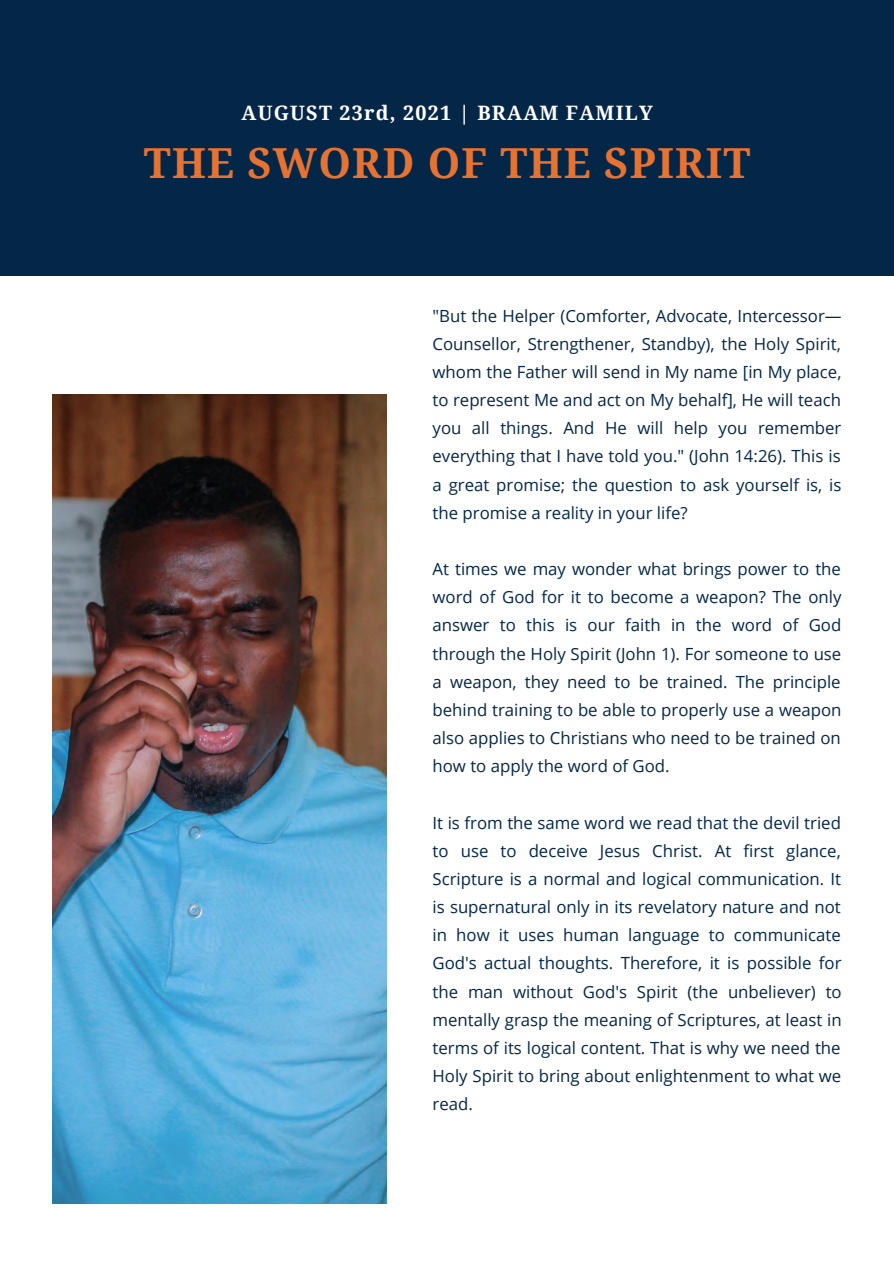
<style>
.page{position:relative;width:894px;height:1264px;background:#fff}
.page>*{position:absolute;margin:0;border:0;box-sizing:border-box;transform-origin:0 0}
.t1{font:700 41.4px "Droid Serif";letter-spacing:.03em;color:#e77332}
.t2{font:700 19.8px "Droid Serif";letter-spacing:.06em;color:#fff}
.t3{font:16.8px/28.2px "Open Sans";color:#052747;text-align:justify}
</style>
<div class="page">
<div style="left:0;top:0;width:893px;height:275px;background:#052747"></div>
<img style="left:53px;top:394px;width:333px;height:809px">
<p class="t2" style="left:241px;top:101px;width:412px">AUGUST 23rd, 2021 | BRAAM FAMILY</p>
<h1 class="t1" style="left:144px;top:139px;width:608px">THE SWORD OF THE SPIRIT</h1>
<p class="t3" style="left:432px;top:301px;width:410px">"But the Helper (Comforter, Advocate, Intercessor— Counsellor, Strengthener, Standby), the Holy Spirit, whom the Father will send in My name [in My place, to represent Me and act on My behalf], He will teach you all things. And He will help you remember everything that I have told you." (John 14:26). This is a great promise; the question to ask yourself is, is the promise a reality in your life?</p>
<p class="t3" style="left:432px;top:554px;width:410px">At times we may wonder what brings power to the word of God for it to become a weapon? The only answer to this is our faith in the word of God through the Holy Spirit (John 1). For someone to use a weapon, they need to be trained. The principle behind training to be able to properly use a weapon also applies to Christians who need to be trained on how to apply the word of God.</p>
<p class="t3" style="left:432px;top:808px;width:410px">It is from the same word we read that the devil tried to use to deceive Jesus Christ. At first glance, Scripture is a normal and logical communication. It is supernatural only in its revelatory nature and not in how it uses human language to communicate God's actual thoughts. Therefore, it is possible for the man without God's Spirit (the unbeliever) to mentally grasp the meaning of Scriptures, at least in terms of its logical content. That is why we need the Holy Spirit to bring about enlightenment to what we read.</p>
</div>
